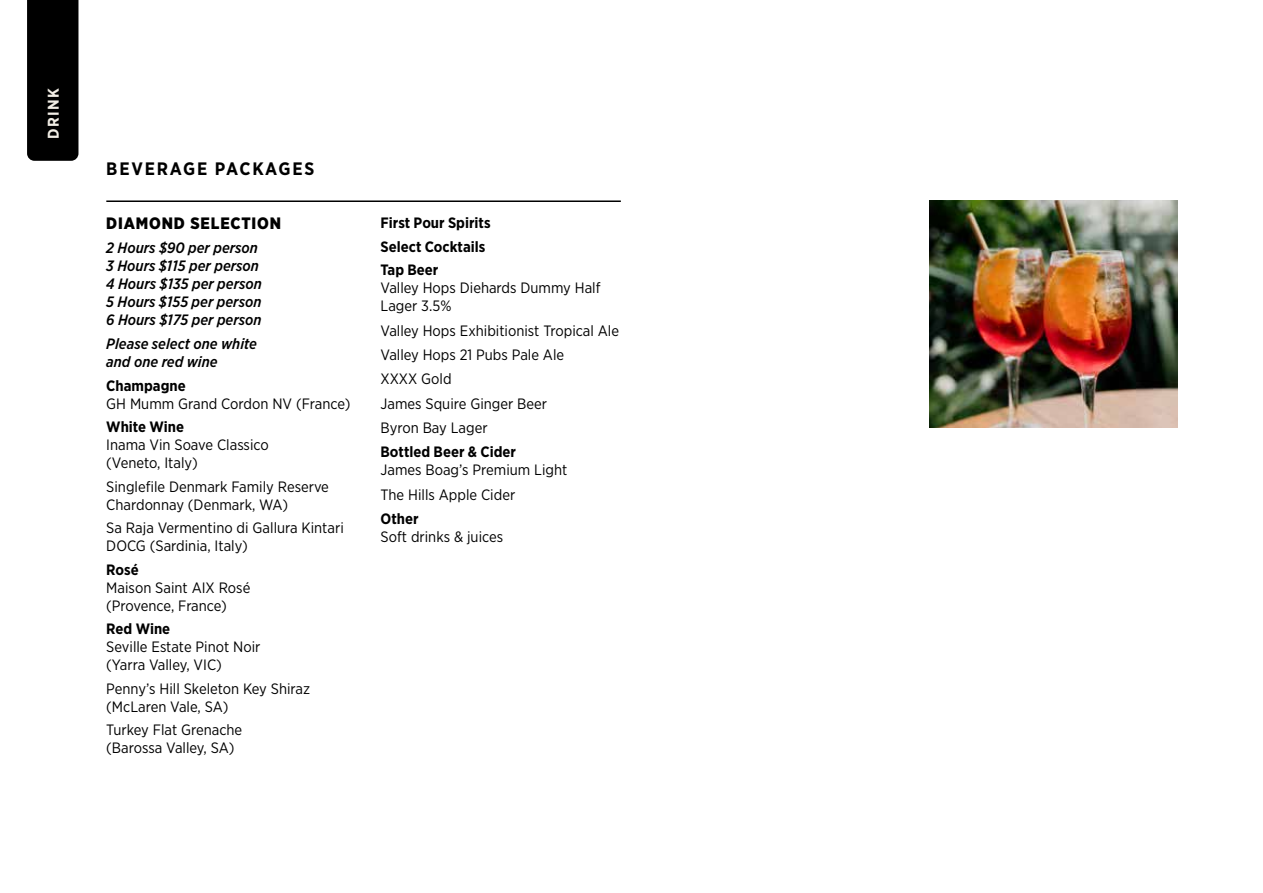
<style>
.page{position:relative;width:1263px;height:893px;background:#fff}
.page>*{position:absolute;margin:0;border:0;box-sizing:border-box;transform-origin:0 0}
.t1{font:700 18px "Gotham Narrow";letter-spacing:.1em;color:#000}
.t2{font:900 16.5px "Gotham Narrow";letter-spacing:.05em;color:#000}
.t3{font:700 15.6px "Gotham Narrow";letter-spacing:.1em;color:#f2eee6}
.t4{font:15px/18px "Gotham Narrow";color:#000}
.t5{font:italic 500 15px/18px "Gotham Narrow";color:#000}
.t6{font:700 15px/23.5px "Gotham Narrow";color:#000}
</style>
<div class="page">
<hr style="left:106px;top:200px;width:515px;height:2px;background:#000">
<div style="left:27px;top:0;width:51px;height:161px;background:#000"></div>
<img style="left:929px;top:200px;width:249px;height:227px">
<p class="t3" style="left:43px;top:139px;width:53px;rotate:-90deg">DRINK</p>
<p class="t1" style="left:106px;top:157px;width:210px">BEVERAGE PACKAGES</p>
<p class="t2" style="left:106px;top:213px;width:176px">DIAMOND SELECTION</p>
<p class="t5" style="left:106px;top:238px;width:157px">2 Hours $90 per person<br>3 Hours $115 per person<br>4 Hours $135 per person<br>5 Hours $155 per person<br>6 Hours $175 per person</p>
<p class="t5" style="left:106px;top:335px;width:152px">Please select one white and one red wine</p>
<p class="t6" style="left:106px;top:374px;width:81px">Champagne</p>
<p class="t4" style="left:106px;top:394px;width:246px">GH Mumm Grand Cordon NV (France)</p>
<p class="t6" style="left:106px;top:415px;width:79px">White Wine</p>
<p class="t4" style="left:106px;top:436px;width:164px">Inama Vin Soave Classico (Veneto, Italy)</p>
<p class="t4" style="left:106px;top:477px;width:224px">Singlefile Denmark Family Reserve<br>Chardonnay (Denmark, WA)</p>
<p class="t4" style="left:106px;top:519px;width:239px">Sa Raja Vermentino di Gallura Kintari<br>DOCG (Sardinia, Italy)</p>
<p class="t6" style="left:106px;top:558px;width:34px">Rosé</p>
<p class="t4" style="left:106px;top:578px;width:146px">Maison Saint AIX Rosé (Provence, France)</p>
<p class="t6" style="left:106px;top:617px;width:65px">Red Wine</p>
<p class="t4" style="left:106px;top:638px;width:156px">Seville Estate Pinot Noir (Yarra Valley, VIC)</p>
<p class="t4" style="left:106px;top:679px;width:205px">Penny’s Hill Skeleton Key Shiraz (McLaren Vale, SA)</p>
<p class="t4" style="left:106px;top:721px;width:137px">Turkey Flat Grenache (Barossa Valley, SA)</p>
<p class="t6" style="left:381px;top:211px;width:112px">First Pour Spirits<br>Select Cocktails<br>Tap Beer</p>
<p class="t4" style="left:381px;top:279px;width:221px">Valley Hops Diehards Dummy Half<br>Lager 3.5%</p>
<p class="t4" style="left:381px;top:318px;width:240px;line-height:24.3px">Valley Hops Exhibitionist Tropical Ale<br>Valley Hops 21 Pubs Pale Ale<br>XXXX Gold<br>James Squire Ginger Beer<br>Byron Bay Lager</p>
<p class="t6" style="left:381px;top:440px;width:137px">Bottled Beer &amp; Cider</p>
<p class="t4" style="left:381px;top:458px;width:188px;line-height:24.3px">James Boag’s Premium Light<br>The Hills Apple Cider</p>
<p class="t6" style="left:381px;top:507px;width:40px">Other</p>
<p class="t4" style="left:381px;top:528px;width:124px">Soft drinks &amp; juices</p>
</div>
